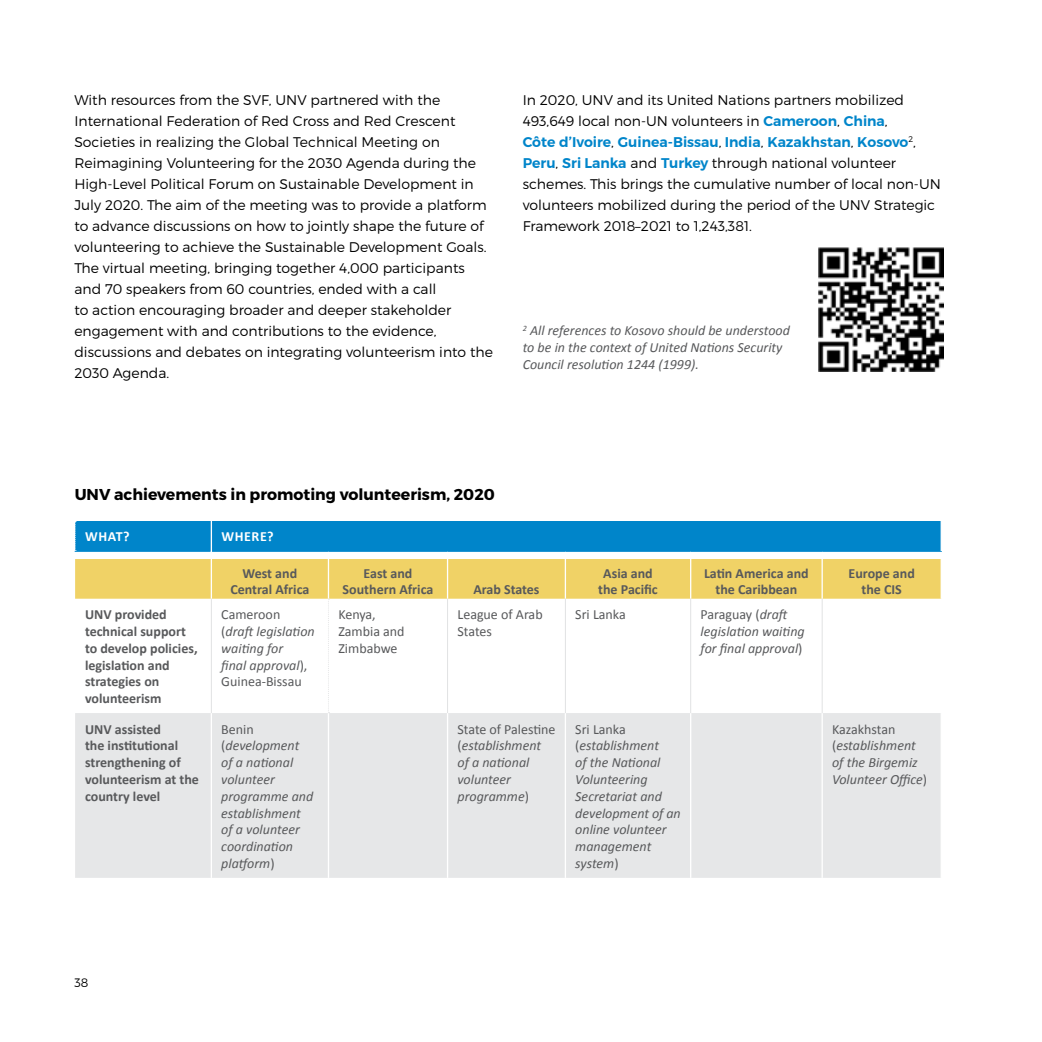
<style>
.page{position:relative;width:1042px;height:1042px;background:#fff}
.page>*{position:absolute;margin:0;border:0;box-sizing:border-box;transform-origin:0 0}
.t1{font:700 15.75px "Montserrat";color:#000}
.t2{font:300 14px/21px "Montserrat";color:#000}
.t3{font:italic 14px/16.8px "Calibri";color:#58595b}
.t4{font:700 14px/16.8px "Calibri";color:#58595b;text-align:center}
.t5{font:14px/16.8px "Calibri";color:#58595b}
.t6{font:700 14px "Calibri";letter-spacing:.04em;color:#fff}
.t7{font:300 12.25px "Montserrat";color:#000}
.s1{font-weight:600;color:#0085ca}
.s2{font-style:normal}
</style>
<div class="page">
<img style="left:819px;top:247px;width:124px;height:124px">
<div style="left:75px;top:713px;width:865px;height:165px;background:#e6e7e8"></div>
<hr style="left:822px;top:551px;width:120px;height:1px;background:#0085ca">
<hr style="left:328px;top:713px;width:1px;height:165px;background:#fff">
<hr style="left:447px;top:713px;width:1px;height:165px;background:#fff">
<hr style="left:565px;top:713px;width:1px;height:165px;background:#fff">
<hr style="left:690px;top:713px;width:1px;height:165px;background:#fff">
<hr style="left:821px;top:713px;width:2px;height:165px;background:#fff">
<hr style="left:211px;top:713px;width:1px;height:165px;background:#fff">
<svg style="left:75px;top:521px;width:866px;height:192px"></svg>
<p class="t2" style="left:74px;top:89px;width:420px">With resources from the SVF, UNV partnered with the International Federation of Red Cross and Red Crescent Societies in realizing the Global Technical Meeting on Reimagining Volunteering for the 2030 Agenda during the High-Level Political Forum on Sustainable Development in July 2020. The aim of the meeting was to provide a platform to advance discussions on how to jointly shape the future of volunteering to achieve the Sustainable Development Goals.<br>The virtual meeting, bringing together 4,000 participants and 70 speakers from 60 countries, ended with a call<br>to action encouraging broader and deeper stakeholder engagement with and contributions to the evidence, discussions and debates on integrating volunteerism into the 2030 Agenda.</p>
<p class="t2" style="left:523px;top:89px;width:420px">In 2020, UNV and its United Nations partners mobilized 493,649 local non-UN volunteers in <span class="s1">Cameroon</span>, <span class="s1">China</span>,<br><span class="s1">Côte d’Ivoire</span>, <span class="s1">Guinea-Bissau</span>, <span class="s1">India</span>, <span class="s1">Kazakhstan</span>, <span class="s1">Kosovo</span><sup>2</sup>, <span class="s1">Peru</span>, <span class="s1">Sri Lanka</span> and <span class="s1">Turkey</span> through national volunteer schemes. This brings the cumulative number of local non-UN volunteers mobilized during the period of the UNV Strategic Framework 2018–2021 to 1,243,381.</p>
<p class="t3" style="left:523px;top:322px;width:269px"><sup>2</sup> All references to Kosovo should be understood to be in the context of United Nations Security<br>Council resolution 1244 (1999).</p>
<p class="t1" style="left:75px;top:485px;width:422px">UNV achievements in promoting volunteerism, 2020</p>
<p class="t6" style="left:85px;top:528px;width:46px">WHAT?</p>
<p class="t6" style="left:222px;top:528px;width:54px">WHERE?</p>
<p class="t4" style="left:230px;top:565px;width:80px;line-height:15.8px">West and<br>Central Africa</p>
<p class="t4" style="left:343px;top:565px;width:92px;line-height:15.8px">East and<br>Southern Africa</p>
<p class="t4" style="left:473px;top:580px;width:68px">Arab States</p>
<p class="t4" style="left:598px;top:565px;width:61px;line-height:15.8px">Asia and the Pacific</p>
<p class="t4" style="left:704px;top:565px;width:106px;line-height:15.8px">Latin America and the Caribbean</p>
<p class="t4" style="left:848px;top:565px;width:68px;line-height:15.8px">Europe and the CIS</p>
<p class="t4" style="left:85px;top:605px;width:114px;text-align:left">UNV provided technical support to develop policies, legislation and strategies on volunteerism</p>
<p class="t3" style="left:221px;top:605px;width:95px"><span class="s2">Cameroon (</span>draft legislation waiting for<br>final approval<span class="s2">),<br>Guinea-Bissau</span></p>
<p class="t5" style="left:338px;top:605px;width:68px">Kenya,<br>Zambia and<br>Zimbabwe</p>
<p class="t5" style="left:457px;top:605px;width:87px">League of Arab<br>States</p>
<p class="t5" style="left:575px;top:605px;width:52px">Sri Lanka</p>
<p class="t3" style="left:700px;top:605px;width:106px"><span class="s2">Paraguay (</span>draft legislation waiting for final approval<span class="s2">)</span></p>
<p class="t4" style="left:85px;top:720px;width:115px;text-align:left">UNV assisted<br>the institutional strengthening of volunteerism at the country level</p>
<p class="t3" style="left:221px;top:720px;width:93px"><span class="s2">Benin (</span>development of a national volunteer programme and establishment of a volunteer coordination platform<span class="s2">)</span></p>
<p class="t3" style="left:457px;top:720px;width:99px"><span class="s2">State of Palestine (</span>establishment of a national volunteer programme<span class="s2">)</span></p>
<p class="t3" style="left:575px;top:720px;width:107px"><span class="s2">Sri Lanka (</span>establishment<br>of the National<br>Volunteering<br>Secretariat and development of an online volunteer management system<span class="s2">)</span></p>
<p class="t3" style="left:832px;top:720px;width:97px"><span class="s2">Kazakhstan (</span>establishment of the Birgemiz<br>Volunteer Office<span class="s2">)</span></p>
<p class="t7" style="left:74px;top:975px;width:16px">38</p>
</div>
